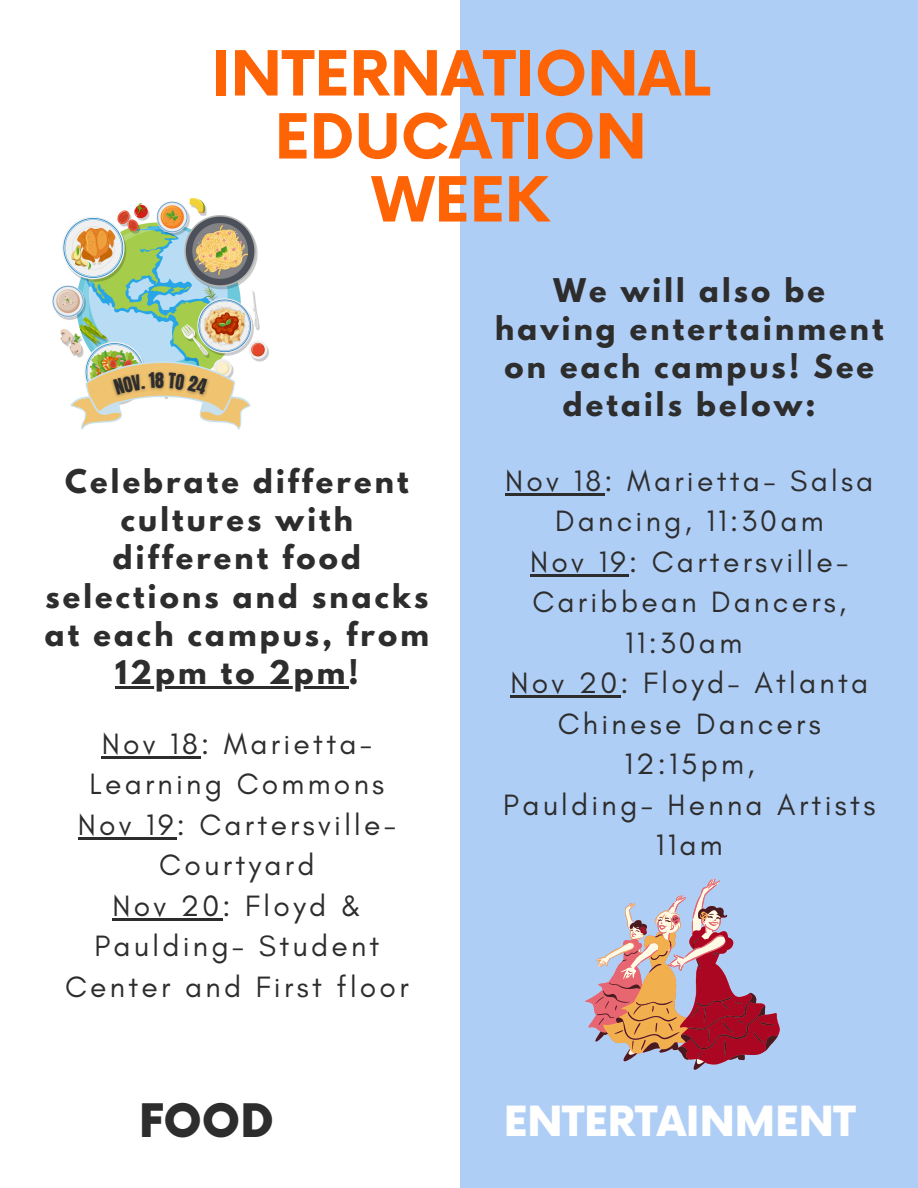
<style>
.page{position:relative;width:918px;height:1188px;background:#fff}
.page>*{position:absolute;margin:0;border:0;box-sizing:border-box;transform-origin:0 0}
.t1{font:700 60.45px/63px "Now";color:#fe6306;text-align:center}
.t2{font:900 45px "Now";color:#2e2d2d}
.t3{font:900 40.5px "Now";color:#fff}
.t4{font:30px/40.5px "Glacial Indifference";letter-spacing:.11em;color:#2e2d2d;text-align:center}
.t5{font:700 28.95px/38.2px "League Spartan";letter-spacing:.11em;color:#2e2d2d;text-align:center}
.t6{font:18.15px "Anton";color:#2e2d2d}
</style>
<div class="page">
<div style="left:461px;top:0;width:457px;height:1188px;background:#afcef6"></div>
<img style="left:53px;top:198px;width:216px;height:164px">
<svg style="left:585px;top:879px;width:195px;height:191px"></svg>
<hr style="left:115px;top:686px;width:234px;height:3px;background:#2e2d2d">
<hr style="left:102px;top:756px;width:99px;height:2px;background:#2e2d2d">
<hr style="left:78px;top:837px;width:99px;height:2px;background:#2e2d2d">
<hr style="left:112px;top:918px;width:111px;height:2px;background:#2e2d2d">
<hr style="left:505px;top:493px;width:100px;height:2px;background:#2e2d2d">
<hr style="left:530px;top:574px;width:99px;height:2px;background:#2e2d2d">
<hr style="left:510px;top:695px;width:111px;height:3px;background:#2e2d2d">
<svg style="left:70px;top:344px;width:181px;height:86px"></svg>
<p class="t6" style="left:155px;top:367px;width:11px">8</p>
<h3 class="t1" style="left:211px;top:46px;width:501px">INTERNATIONAL<br>EDUCATION<br>WEEK</h3>
<p class="t5" style="left:495px;top:274px;width:390px">We will also be having entertainment on each campus! See details below:</p>
<p class="t5" style="left:45px;top:466px;width:386px">Celebrate different cultures with different food selections and snacks at each campus, from</p>
<p class="t5" style="left:115px;top:657px;width:245px">12pm to 2pm!</p>
<p class="t4" style="left:90px;top:723px;width:296px">Nov 18: Marietta-<br>Learning Commons</p>
<h2 class="t4" style="left:78px;top:804px;width:320px">Nov 19: Cartersville-<br>Courtyard</h2>
<h1 class="t4" style="left:65px;top:885px;width:345px">Nov 20: Floyd &amp;<br>Paulding- Student<br>Center and First floor</h1>
<h3 class="t4" style="left:505px;top:460px;width:370px">Nov 18: Marietta- Salsa<br>Dancing, 11:30am</h3>
<p class="t4" style="left:530px;top:541px;width:320px">Nov 19: Cartersville-<br>Caribbean Dancers,<br>11:30am</p>
<p class="t4" style="left:510px;top:662px;width:359px">Nov 20: Floyd- Atlanta<br>Chinese Dancers<br>12:15pm,</p>
<p class="t4" style="left:503px;top:784px;width:374px">Paulding- Henna Artists<br>11am</p>
<p class="t2" style="left:139px;top:1096px;width:137px">FOOD</p>
<p class="t3" style="left:504px;top:1099px;width:353px">ENTERTAINMENT</p>
</div>
